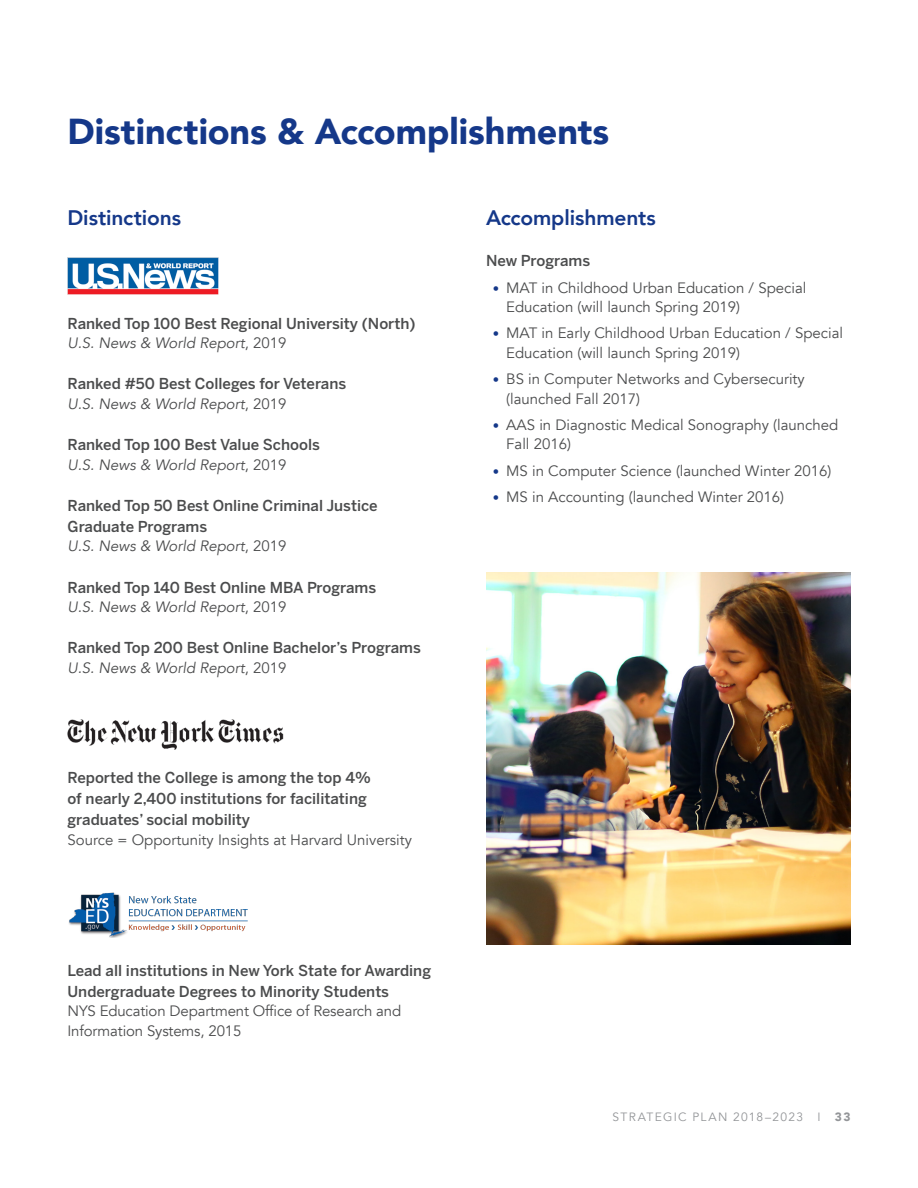
<style>
.page{position:relative;width:918px;height:1188px;background:#fff}
.page>*{position:absolute;margin:0;border:0;box-sizing:border-box;transform-origin:0 0}
.t1{font:900 36px "Avenir";color:#153889}
.t2{font:800 21px "Avenir";letter-spacing:-.005em;color:#153889}
.Body__no_spacing{font:15px/19.5px "Avenir";color:#4b4c4d}
.t3{font:500 15px/21px "Benton Sans";color:#4b4c4d}
.Body__no_spacing-2{font:italic 15px "Avenir";color:#4b4c4d}
.t4{font:12px "Avenir";letter-spacing:.11em;color:#939598}
.s1{font-style:normal}
.s2{font-size:12.75px;color:#153889}
.s3{font-weight:900}
</style>
<div class="page">
<img style="left:68px;top:257px;width:151px;height:37px">
<img style="left:68px;top:720px;width:215px;height:29px">
<img style="left:69px;top:892px;width:179px;height:46px">
<img style="left:486px;top:572px;width:364px;height:373px">
<h1 class="t1" style="left:68px;top:101px;width:543px">Distinctions &amp; Accomplishments</h1>
<h2 class="t2" style="left:68px;top:202px;width:115px">Distinctions</h2>
<h3 class="t3" style="left:68px;top:313px;width:350px">Ranked Top 100 Best Regional University (North)</h3>
<p class="Body__no_spacing-2" style="left:68px;top:334px;width:220px">U.S. News &amp; World Report<span class="s1">, 2019</span></p>
<h3 class="t3" style="left:68px;top:374px;width:280px">Ranked #50 Best Colleges for Veterans</h3>
<p class="Body__no_spacing-2" style="left:68px;top:395px;width:220px">U.S. News &amp; World Report<span class="s1">, 2019</span></p>
<h3 class="t3" style="left:68px;top:434px;width:254px">Ranked Top 100 Best Value Schools</h3>
<p class="Body__no_spacing-2" style="left:68px;top:456px;width:220px">U.S. News &amp; World Report<span class="s1">, 2019</span></p>
<h3 class="t3" style="left:68px;top:495px;width:312px">Ranked Top 50 Best Online Criminal Justice<br>Graduate Programs</h3>
<p class="Body__no_spacing-2" style="left:68px;top:537px;width:220px">U.S. News &amp; World Report<span class="s1">, 2019</span></p>
<h3 class="t3" style="left:68px;top:577px;width:310px">Ranked Top 140 Best Online MBA Programs</h3>
<p class="Body__no_spacing-2" style="left:68px;top:598px;width:220px">U.S. News &amp; World Report<span class="s1">, 2019</span></p>
<h3 class="t3" style="left:68px;top:638px;width:355px">Ranked Top 200 Best Online Bachelor’s Programs</h3>
<p class="Body__no_spacing-2" style="left:68px;top:659px;width:220px">U.S. News &amp; World Report<span class="s1">, 2019</span></p>
<h3 class="t3" style="left:68px;top:767px;width:305px">Reported the College is among the top 4% of nearly 2,400 institutions for facilitating graduates’ social mobility</h3>
<p class="Body__no_spacing" style="left:68px;top:830px;width:346px">Source = Opportunity Insights at Harvard U niversity</p>
<h3 class="t3" style="left:68px;top:960px;width:365px">Lead all institutions in New York State for Awarding<br>Undergraduate Degrees to Minority Students</h3>
<p class="Body__no_spacing" style="left:68px;top:1002px;width:335px">NYS Education Department Office of Research and<br>Information Systems, 2015</p>
<h2 class="t2" style="left:486px;top:202px;width:171px">Accomplishments</h2>
<h3 class="t3" style="left:486px;top:251px;width:106px">New Programs</h3>
<p class="Body__no_spacing" style="left:506px;top:278px;width:302px;text-indent:-14px"><span class="s2">•</span> MAT in Childhood U rban Education / Special<br>Education (will launch Spring 2019)</p>
<p class="Body__no_spacing" style="left:506px;top:324px;width:338px;text-indent:-14px"><span class="s2">•</span> MAT in Early Childhood U rban Education / Special<br>Education (will launch Spring 2019)</p>
<p class="Body__no_spacing" style="left:506px;top:370px;width:300px;text-indent:-14px"><span class="s2">•</span> BS in Computer Networks and Cybersecurity (launched Fall 2017)</p>
<p class="Body__no_spacing" style="left:506px;top:415px;width:334px;text-indent:-14px"><span class="s2">•</span> AAS in Diagnostic Medical Sonography (launched<br>Fall 2016)</p>
<p class="Body__no_spacing" style="left:493px;top:461px;width:340px"><span class="s2">•</span> MS in Computer Science (launched Winter 2016)</p>
<p class="Body__no_spacing" style="left:493px;top:487px;width:293px"><span class="s2">•</span> MS in Accounting (launched Winter 2016)</p>
<p class="t4" style="left:612px;top:1109px;width:240px">STRATEGIC PLAN 2018–2023 I <span class="s3">33</span></p>
</div>
